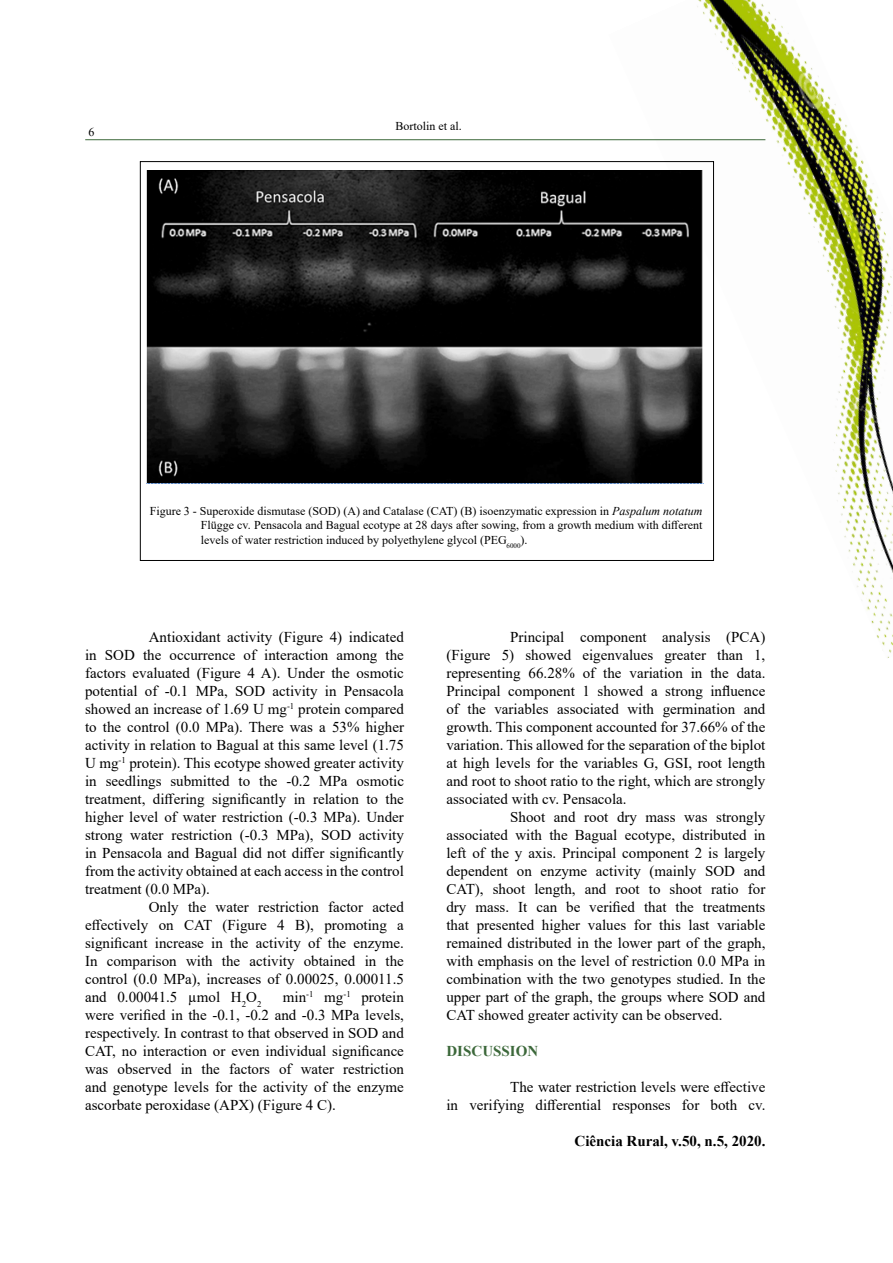
<style>
.page{position:relative;width:893px;height:1263px;background:#fff}
.page>*{position:absolute;margin:0;border:0;box-sizing:border-box;transform-origin:0 0}
.t1{font:15px/18px "Times New Roman";color:#000;text-align:justify}
.t2{font:700 15px "Times New Roman";color:#000}
.t3{font:700 15px "Times New Roman";color:#3c683a}
.t4{font:12px/14.4px "Times New Roman";color:#000;text-align:justify}
.s1{font-style:italic}
</style>
<div class="page">
<img style="left:608px;top:0;width:285px;height:658px">
<hr style="left:85px;top:139px;width:680px;height:1px;background:#3c683a">
<img style="left:147px;top:171px;width:557px;height:313px">
<p class="t4" style="left:88px;top:124px;width:7px">6</p>
<p class="t4" style="left:395px;top:119px;width:68px">Bortolin et al.</p>
<p class="t4" style="left:201px;top:503px;width:503px;text-indent:-51px">Figure 3 - Superoxide dismutase (SOD) (A) and Catalase (CAT) (B) isoenzymatic expression in <span class="s1">Paspalum notatum </span>Flügge cv. Pensacola and Bagual ecotype at 28 days after sowing, from a growth medium with different levels of water restriction induced by polyethylene glycol (PEG<sub>6000</sub>).</p>
<p class="t1" style="left:149px;top:627px;width:257px">Antioxidant activity (Figure 4) indicated</p>
<p class="t1" style="left:85px;top:645px;width:320px">in SOD the occurrence of interaction among the</p>
<p class="t1" style="left:85px;top:663px;width:320px">factors evaluated (Figure 4 A). Under the osmotic</p>
<p class="t1" style="left:85px;top:681px;width:320px">potential of -0.1 MPa, SOD activity in Pensacola</p>
<p class="t1" style="left:85px;top:699px;width:320px">showed an increase of 1.69 U mg<sup>-1</sup> protein compared</p>
<p class="t1" style="left:85px;top:717px;width:320px">to the control (0.0 MPa). There was a 53% higher</p>
<p class="t1" style="left:85px;top:735px;width:320px">activity in relation to Bagual at this same level (1.75</p>
<p class="t1" style="left:85px;top:753px;width:320px">U mg<sup>-1</sup> protein). This ecotype showed greater activity</p>
<p class="t1" style="left:85px;top:771px;width:320px">in seedlings submitted to the -0.2 MPa osmotic</p>
<p class="t1" style="left:85px;top:789px;width:320px">treatment, differing significantly in relation to the</p>
<p class="t1" style="left:85px;top:807px;width:320px">higher level of water restriction (-0.3 MPa). Under</p>
<p class="t1" style="left:85px;top:825px;width:320px">strong water restriction (-0.3 MPa), SOD activity</p>
<p class="t1" style="left:85px;top:843px;width:320px">in Pensacola and Bagual did not differ significantly</p>
<p class="t1" style="left:85px;top:861px;width:320px">from the activity obtained at each access in the control</p>
<p class="t1" style="left:85px;top:879px;width:126px">treatment (0.0 MPa).</p>
<p class="t1" style="left:149px;top:897px;width:257px">Only the water restriction factor acted</p>
<p class="t1" style="left:85px;top:915px;width:320px">effectively on CAT (Figure 4 B), promoting a</p>
<p class="t1" style="left:85px;top:933px;width:320px">significant increase in the activity of the enzyme.</p>
<p class="t1" style="left:85px;top:951px;width:320px">In comparison with the activity obtained in the</p>
<p class="t1" style="left:85px;top:969px;width:320px">control (0.0 MPa), increases of 0.00025, 0.00011.5</p>
<p class="t1" style="left:85px;top:987px;width:178px">and 0.00041.5 µmol H<sub>2</sub>O<sub>2</sub></p>
<p class="t1" style="left:85px;top:987px;width:320px;text-indent:198px">min<sup>-1</sup> mg<sup>-1</sup> protein were verified in the -0.1, -0.2 and -0.3 MPa levels, respectively. In contrast to that observed in SOD and CAT, no interaction or even individual significance was observed in the factors of water restriction and genotype levels for the activity of the enzyme ascorbate peroxidase (APX) (Figure 4 C).</p>
<p class="t1" style="left:510px;top:627px;width:257px">Principal component analysis (PCA)</p>
<p class="t1" style="left:446px;top:645px;width:320px">(Figure 5) showed eigenvalues greater than 1,</p>
<p class="t1" style="left:446px;top:663px;width:320px">representing 66.28% of the variation in the data.</p>
<p class="t1" style="left:446px;top:681px;width:320px">Principal component 1 showed a strong influence</p>
<p class="t1" style="left:446px;top:699px;width:320px">of the variables associated with germination and</p>
<p class="t1" style="left:446px;top:717px;width:320px">growth. This component accounted for 37.66% of the</p>
<p class="t1" style="left:446px;top:735px;width:320px">variation. This allowed for the separation of the biplot</p>
<p class="t1" style="left:446px;top:753px;width:320px">at high levels for the variables G, GSI, root length</p>
<p class="t1" style="left:446px;top:771px;width:320px">and root to shoot ratio to the right, which are strongly</p>
<p class="t1" style="left:446px;top:789px;width:182px">associated with cv. Pensacola.</p>
<p class="t1" style="left:510px;top:807px;width:257px">Shoot and root dry mass was strongly</p>
<p class="t1" style="left:446px;top:825px;width:320px">associated with the Bagual ecotype, distributed in</p>
<p class="t1" style="left:446px;top:843px;width:320px">left of the y axis. Principal component 2 is largely</p>
<p class="t1" style="left:446px;top:861px;width:320px">dependent on enzyme activity (mainly SOD and</p>
<p class="t1" style="left:446px;top:879px;width:320px">CAT), shoot length, and root to shoot ratio for</p>
<p class="t1" style="left:446px;top:897px;width:320px">dry mass. It can be verified that the treatments</p>
<p class="t1" style="left:446px;top:915px;width:320px">that presented higher values for this last variable</p>
<p class="t1" style="left:446px;top:933px;width:320px">remained distributed in the lower part of the graph,</p>
<p class="t1" style="left:446px;top:951px;width:320px">with emphasis on the level of restriction 0.0 MPa in</p>
<p class="t1" style="left:446px;top:969px;width:320px">combination with the two genotypes studied. In the</p>
<p class="t1" style="left:446px;top:987px;width:320px">upper part of the graph, the groups where SOD and</p>
<p class="t1" style="left:446px;top:1005px;width:277px">CAT showed greater activity can be observed.</p>
<p class="t3" style="left:446px;top:1040px;width:93px">DISCUSSION</p>
<p class="t1" style="left:446px;top:1077px;width:320px;text-align:right">The water restriction levels were effective<br>in verifying differential responses for both cv.</p>
<p class="t2" style="left:575px;top:1130px;width:192px">Ciência Rural, v.50, n.5, 2020.</p>
</div>
